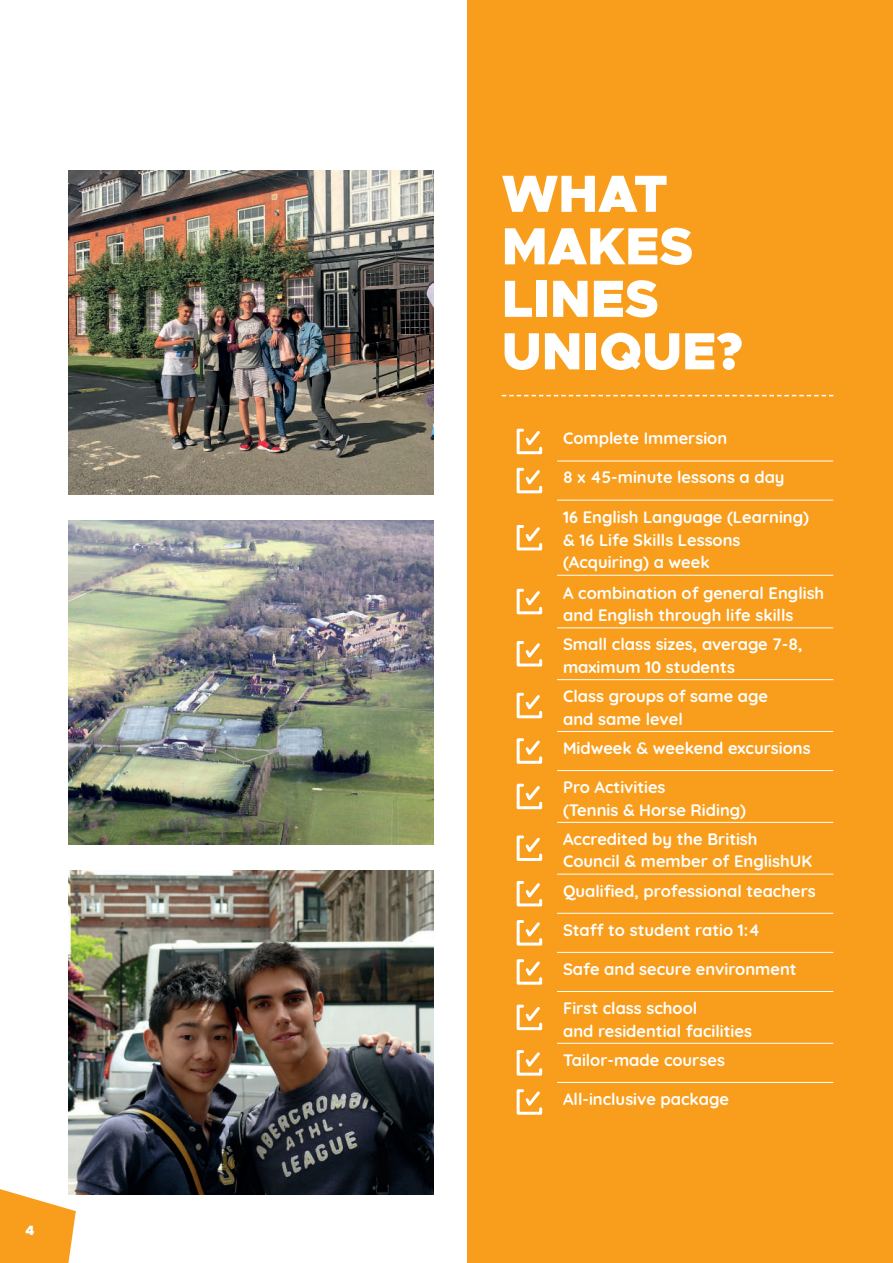
<style>
.page{position:relative;width:893px;height:1263px;background:#fff}
.page>*{position:absolute;margin:0;border:0;box-sizing:border-box;transform-origin:0 0}
.t1{font:900 52.5px/52.5px "Metropolis";color:#fff}
.t2{font:700 16.5px/22.5px "Quicksand";color:#fff}
.t3{font:900 13.5px "Metropolis";color:#fff}
</style>
<div class="page">
<svg style="left:0;top:1189px;width:76px;height:74px"></svg>
<div style="left:468px;top:0;width:425px;height:1263px;background:#f89e1c"></div>
<img style="left:69px;top:170px;width:365px;height:325px">
<img style="left:69px;top:520px;width:365px;height:324px">
<img style="left:69px;top:870px;width:365px;height:324px">
<svg style="left:502px;top:395px;width:331px;height:1px"></svg>
<hr style="left:557px;top:461px;width:276px;height:1px;background:#fff">
<hr style="left:557px;top:500px;width:276px;height:1px;background:#fff">
<hr style="left:557px;top:575px;width:276px;height:1px;background:#fff">
<hr style="left:557px;top:628px;width:276px;height:1px;background:#fff">
<hr style="left:557px;top:679px;width:276px;height:1px;background:#fff">
<hr style="left:557px;top:731px;width:276px;height:1px;background:#fff">
<hr style="left:557px;top:770px;width:276px;height:1px;background:#fff">
<hr style="left:557px;top:822px;width:276px;height:1px;background:#fff">
<hr style="left:557px;top:874px;width:276px;height:1px;background:#fff">
<hr style="left:557px;top:913px;width:276px;height:1px;background:#fff">
<hr style="left:557px;top:952px;width:276px;height:1px;background:#fff">
<hr style="left:557px;top:991px;width:276px;height:1px;background:#fff">
<hr style="left:557px;top:1043px;width:276px;height:1px;background:#fff">
<hr style="left:557px;top:1082px;width:276px;height:1px;background:#fff">
<svg style="left:516px;top:428px;width:27px;height:27px"></svg>
<svg style="left:516px;top:467px;width:27px;height:27px"></svg>
<svg style="left:516px;top:524px;width:27px;height:27px"></svg>
<svg style="left:516px;top:588px;width:27px;height:27px"></svg>
<svg style="left:516px;top:641px;width:27px;height:26px"></svg>
<svg style="left:516px;top:692px;width:27px;height:27px"></svg>
<svg style="left:516px;top:738px;width:27px;height:26px"></svg>
<svg style="left:516px;top:783px;width:27px;height:27px"></svg>
<svg style="left:516px;top:835px;width:27px;height:26px"></svg>
<svg style="left:516px;top:880px;width:27px;height:27px"></svg>
<svg style="left:516px;top:920px;width:27px;height:26px"></svg>
<svg style="left:516px;top:959px;width:27px;height:26px"></svg>
<svg style="left:516px;top:1004px;width:27px;height:27px"></svg>
<svg style="left:516px;top:1050px;width:27px;height:26px"></svg>
<svg style="left:516px;top:1089px;width:27px;height:26px"></svg>
<p class="t3" style="left:26px;top:1221px;width:10px">4</p>
<h1 class="t1" style="left:502px;top:168px;width:242px">WHAT<br>MAKES<br>LINES<br>UNIQUE?</h1>
<p class="t2" style="left:563px;top:426px;width:166px">Complete Immersion</p>
<p class="t2" style="left:563px;top:465px;width:223px">8 x 45-minute lessons a day</p>
<p class="t2" style="left:563px;top:505px;width:248px">16 English Language (Learning) &amp; 16 Life Skills Lessons (Acquiring) a week</p>
<p class="t2" style="left:563px;top:580px;width:263px">A combination of general English and English through life skills</p>
<p class="t2" style="left:563px;top:632px;width:241px">Small class sizes, average 7-8, maximum 10 students</p>
<p class="t2" style="left:563px;top:684px;width:206px">Class groups of same age and same level</p>
<p class="t2" style="left:563px;top:735px;width:249px">Midweek &amp; weekend excursions</p>
<p class="t2" style="left:563px;top:774px;width:185px">Pro Activities<br>(Tennis &amp; Horse Riding)</p>
<p class="t2" style="left:563px;top:826px;width:251px">Accredited by the British<br>Council &amp; member of EnglishUK</p>
<p class="t2" style="left:563px;top:878px;width:254px">Qualified, professional teachers</p>
<p class="t2" style="left:563px;top:917px;width:198px">Staff to student ratio 1:4</p>
<p class="t2" style="left:563px;top:956px;width:235px">Safe and secure environment</p>
<p class="t2" style="left:563px;top:995px;width:190px">First class school<br>and residential facilities</p>
<p class="t2" style="left:563px;top:1047px;width:163px">Tailor-made courses</p>
<p class="t2" style="left:563px;top:1086px;width:167px">All-inclusive package</p>
</div>
